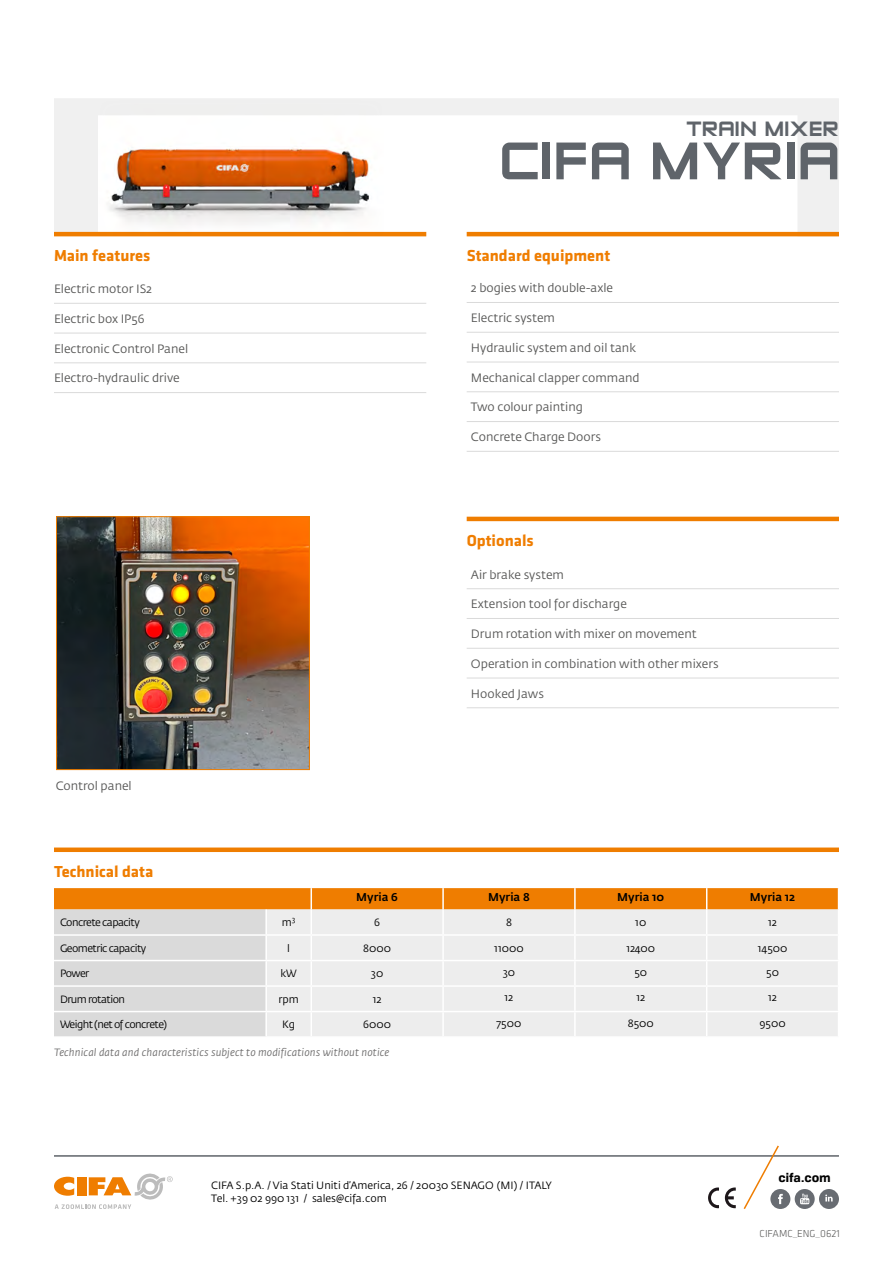
<style>
.page{position:relative;width:893px;height:1263px;background:#fff}
.page>*{position:absolute;margin:0;border:0;box-sizing:border-box;transform-origin:0 0}
.t1{font:54px "Zeroes One";color:#5f646a}
.t2{font:21px "Zeroes One";color:#5f646a}
.t3{font:700 16.5px "Klavika";color:#ef7d00}
.t4{font:12px "Fedra Sans Pro";color:#575756}
.t5{font:700 12px "Tofino";color:#000}
.t6{font:500 11.25px "Fedra Sans Pro";color:#000}
.t7{font:10.5px/13.5px "Fedra Sans Pro";color:#000}
.t8{font:10.5px "Fedra Sans Pro";letter-spacing:-.05em;color:#000}
.t9{font:italic 10.5px "Fedra Sans Pro";letter-spacing:.01em;color:#706f6f}
.t10{font:300 10.5px "Klavika";color:#575756}
</style>
<div class="page">
<svg style="left:54px;top:98px;width:785px;height:138px"></svg>
<hr style="left:54px;top:232px;width:372px;height:4px;background:#ef7d00">
<hr style="left:467px;top:232px;width:372px;height:4px;background:#ef7d00">
<hr style="left:467px;top:517px;width:372px;height:4px;background:#ef7d00">
<hr style="left:54px;top:1155px;width:785px;height:2px;background:#5f646a">
<svg style="left:742px;top:1145px;width:97px;height:64px"></svg>
<svg style="left:725px;top:1187px;width:11px;height:21px"></svg>
<svg style="left:708px;top:1187px;width:11px;height:21px"></svg>
<div style="left:54px;top:847px;width:785px;height:5px;background:#ef7d00"></div>
<hr style="left:54px;top:303px;width:372px;height:1px;background:#dadada">
<hr style="left:54px;top:333px;width:372px;height:1px;background:#dadada">
<hr style="left:54px;top:362px;width:372px;height:1px;background:#dadada">
<hr style="left:54px;top:392px;width:372px;height:1px;background:#dadada">
<hr style="left:467px;top:302px;width:372px;height:1px;background:#dadada">
<hr style="left:467px;top:332px;width:372px;height:1px;background:#dadada">
<hr style="left:467px;top:362px;width:372px;height:1px;background:#dadada">
<hr style="left:467px;top:391px;width:372px;height:1px;background:#dadada">
<hr style="left:467px;top:421px;width:372px;height:1px;background:#dadada">
<hr style="left:467px;top:451px;width:372px;height:1px;background:#dadada">
<hr style="left:467px;top:588px;width:372px;height:1px;background:#dadada">
<hr style="left:467px;top:618px;width:372px;height:1px;background:#dadada">
<hr style="left:467px;top:648px;width:372px;height:1px;background:#dadada">
<hr style="left:467px;top:707px;width:372px;height:1px;background:#dadada">
<hr style="left:467px;top:678px;width:372px;height:1px;background:#dadada">
<svg style="left:54px;top:888px;width:785px;height:148px;background:#ead9c8"></svg>
<img style="left:98px;top:98px;width:286px;height:134px">
<img style="left:58px;top:518px;width:250px;height:250px">
<div style="left:56px;top:516px;width:254px;height:254px;border:1px solid #ef7d00"></div>
<svg style="left:54px;top:1173px;width:119px;height:36px"></svg>
<h2 class="t2" style="left:686px;top:116px;width:154px">TRAIN MIXER</h2>
<h3 class="t3" style="left:54px;top:247px;width:98px">Main features</h3>
<p class="t4" style="left:54px;top:281px;width:100px">Electric motor IS2</p>
<p class="t4" style="left:54px;top:311px;width:92px">Electric box IP56</p>
<p class="t4" style="left:54px;top:341px;width:136px">Electronic Control Panel</p>
<p class="t4" style="left:54px;top:371px;width:127px">Electro-hydraulic drive</p>
<p class="t4" style="left:56px;top:779px;width:78px">Control panel</p>
<h3 class="t3" style="left:54px;top:862px;width:101px">Technical data</h3>
<h1 class="t1" style="left:500px;top:129px;width:342px">CIFA MYRIA</h1>
<h3 class="t3" style="left:467px;top:247px;width:145px">Standard equipment</h3>
<p class="t4" style="left:471px;top:281px;width:144px">2 bogies with double-axle</p>
<p class="t4" style="left:471px;top:310px;width:86px">Electric system</p>
<p class="t4" style="left:471px;top:340px;width:167px">Hydraulic system and oil tank</p>
<p class="t4" style="left:471px;top:370px;width:170px">Mechanical clapper command</p>
<p class="t4" style="left:471px;top:400px;width:114px">Two colour painting</p>
<p class="t4" style="left:471px;top:429px;width:132px">Concrete Charge Doors</p>
<h3 class="t3" style="left:467px;top:531px;width:69px">Optionals</h3>
<p class="t4" style="left:471px;top:567px;width:94px">Air brake system</p>
<p class="t4" style="left:471px;top:597px;width:157px">Extension tool for discharge</p>
<p class="t4" style="left:471px;top:626px;width:227px">Drum rotation with mixer on movement</p>
<p class="t4" style="left:471px;top:656px;width:249px">Operation in combination with other mixers</p>
<p class="t4" style="left:471px;top:686px;width:74px">Hooked Jaws</p>
<p class="t6" style="left:356px;top:890px;width:43px">Myria 6</p>
<p class="t6" style="left:488px;top:890px;width:43px">Myria 8</p>
<p class="t6" style="left:617px;top:890px;width:49px">Myria 10</p>
<p class="t6" style="left:750px;top:890px;width:47px">Myria 12</p>
<p class="t8" style="left:60px;top:916px;width:81px">Concrete capacity</p>
<p class="t7" style="left:282px;top:916px;width:15px">m<sup>3</sup></p>
<p class="t7" style="left:374px;top:916px;width:7px">6</p>
<p class="t7" style="left:506px;top:916px;width:7px">8</p>
<p class="t7" style="left:635px;top:916px;width:13px">10</p>
<p class="t7" style="left:768px;top:916px;width:10px">12</p>
<p class="t8" style="left:60px;top:942px;width:88px">Geometric capacity</p>
<p class="t7" style="left:287px;top:941px;width:4px">l</p>
<p class="t7" style="left:363px;top:941px;width:29px">8000</p>
<p class="t7" style="left:494px;top:941px;width:31px">11000</p>
<p class="t7" style="left:626px;top:941px;width:30px">12400</p>
<p class="t7" style="left:758px;top:941px;width:31px">14500</p>
<p class="t7" style="left:60px;top:967px;width:31px">Power</p>
<p class="t7" style="left:280px;top:967px;width:18px">kW</p>
<p class="t7" style="left:371px;top:967px;width:14px">30</p>
<p class="t7" style="left:503px;top:965px;width:14px">30</p>
<p class="t7" style="left:634px;top:965px;width:14px">50</p>
<p class="t7" style="left:766px;top:965px;width:14px">50</p>
<p class="t8" style="left:60px;top:993px;width:67px">Drum rotation</p>
<p class="t7" style="left:278px;top:992px;width:22px">rpm</p>
<p class="t7" style="left:373px;top:992px;width:10px">12</p>
<p class="t7" style="left:504px;top:991px;width:10px">12</p>
<p class="t7" style="left:636px;top:991px;width:10px">12</p>
<p class="t7" style="left:768px;top:991px;width:10px">12</p>
<p class="t8" style="left:60px;top:1018px;width:109px">Weight (net of concrete)</p>
<p class="t7" style="left:282px;top:1018px;width:14px">Kg</p>
<p class="t7" style="left:363px;top:1018px;width:29px">6000</p>
<p class="t7" style="left:497px;top:1016px;width:26px">7500</p>
<p class="t7" style="left:628px;top:1016px;width:28px">8500</p>
<p class="t7" style="left:760px;top:1016px;width:28px">9500</p>
<p class="t9" style="left:54px;top:1046px;width:337px">Technical data and characteristics subject to modifications without notice</p>
<p class="t7" style="left:211px;top:1178px;width:342px">CIFA S.p.A. / Via Stati Uniti d’America, 26 / 20030 SENAGO (MI) / ITALY<br>Tel. +39 02 990 131 / sales@cifa.com</p>
<p class="t5" style="left:778px;top:1167px;width:54px">cifa.com</p>
<p class="t10" style="left:760px;top:1228px;width:82px">CIFAMC_ENG_0621</p>
</div>
